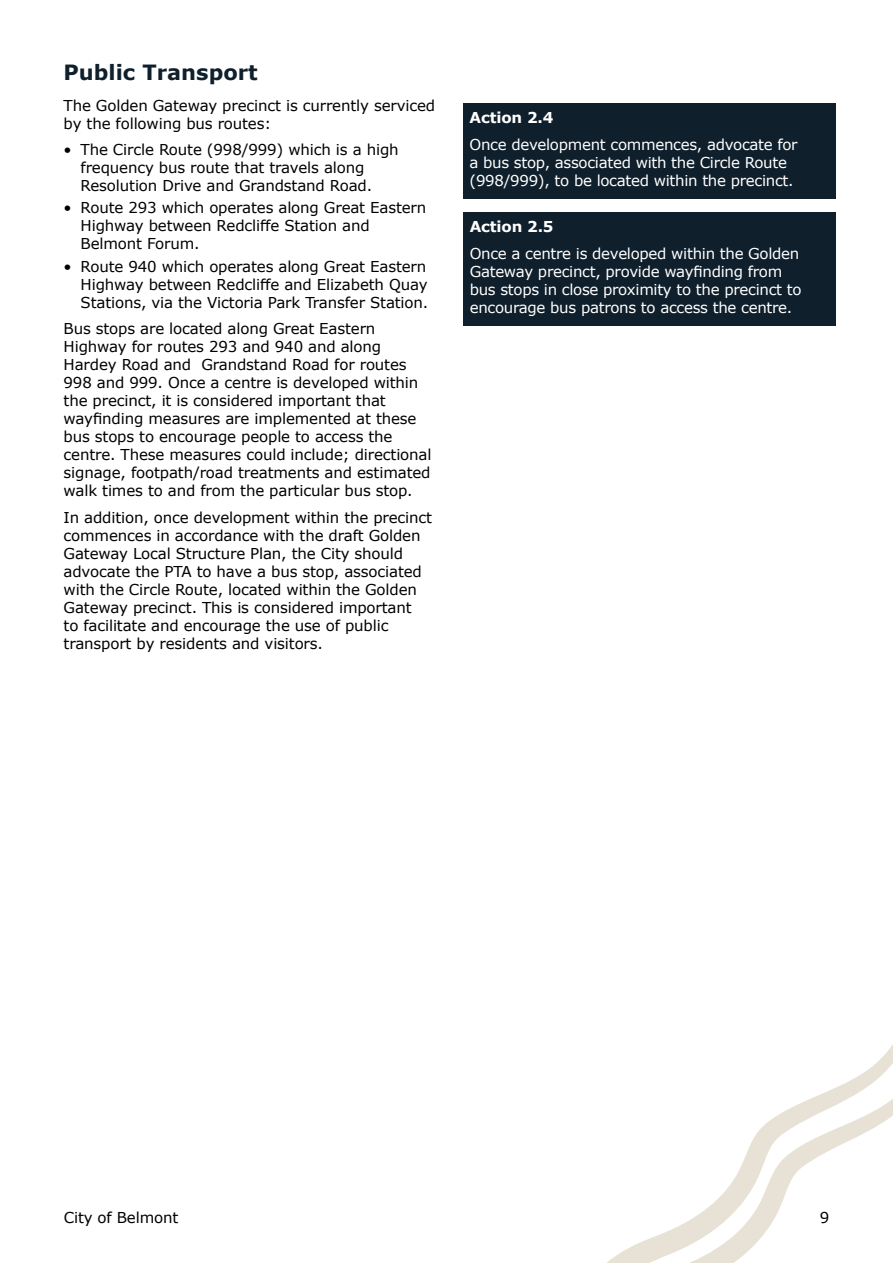
<style>
.page{position:relative;width:893px;height:1263px;background:#fff}
.page>*{position:absolute;margin:0;border:0;box-sizing:border-box;transform-origin:0 0}
.t1{font:700 21px "Verdana";color:#0f1f2b}
.t2{font:15px/18px "Verdana";letter-spacing:-.01em;color:#000}
.t3{font:15px/18px "Verdana";letter-spacing:-.02em;color:#fff}
.t4{font:700 15px "Verdana";letter-spacing:-.01em;color:#fff}
</style>
<div class="page">
<svg style="left:607px;top:1044px;width:286px;height:219px"></svg>
<div style="left:463px;top:103px;width:373px;height:95px;background:#0f1f2b"></div>
<div style="left:464px;top:212px;width:372px;height:113px;background:#0f1f2b"></div>
<h1 class="t1" style="left:64px;top:57px;width:196px">Public Transport</h1>
<p class="t2" style="left:64px;top:96px;width:373px">The Golden Gateway precinct is currently serviced by the following bus routes:</p>
<p class="t2" style="left:81px;top:140px;width:320px;text-indent:-17px">• The Circle Route (998/999) which is a high frequency bus route that travels along<br>Resolution Drive and Grandstand Road.</p>
<p class="t2" style="left:81px;top:199px;width:347px;text-indent:-17px">• Route 293 which operates along Great Eastern<br>Highway between Redcliffe Station and<br>Belmont Forum.</p>
<p class="t2" style="left:81px;top:257px;width:349px;text-indent:-17px">• Route 940 which operates along Great Eastern<br>Highway between Redcliffe and Elizabeth Quay<br>Stations, via the Victoria Park Transfer Station.</p>
<p class="t2" style="left:64px;top:319px;width:369px">Bus stops are located along Great Eastern Highway for routes 293 and 940 and along Hardey Road and Grandstand Road for routes 998 and 999. Once a centre is developed within the precinct, it is considered important that wayfinding measures are implemented at these bus stops to encourage people to access the centre. These measures could include; directional signage, footpath/road treatments and estimated walk times to and from the particular bus stop.</p>
<p class="t2" style="left:64px;top:508px;width:370px">In addition, once development within the precinct commences in accordance with the draft Golden Gateway Local Structure Plan, the City should advocate the PTA to have a bus stop, associated with the Circle Route, located within the Golden Gateway precinct. This is considered important<br>to facilitate and encourage the use of public transport by residents and visitors.</p>
<p class="t4" style="left:469px;top:107px;width:85px">Action 2.4</p>
<p class="t3" style="left:469px;top:135px;width:330px">Once development commences, advocate for a bus stop, associated with the Circle Route (998/999), to be located within the precinct.</p>
<p class="t4" style="left:470px;top:216px;width:85px">Action 2.5</p>
<p class="t3" style="left:470px;top:244px;width:333px">Once a centre is developed within the Golden Gateway precinct, provide wayfinding from bus stops in close proximity to the precinct to encourage bus patrons to access the centre.</p>
<p class="t2" style="left:64px;top:1209px;width:116px">City of Belmont</p>
<p class="t2" style="left:820px;top:1209px;width:11px">9</p>
</div>
